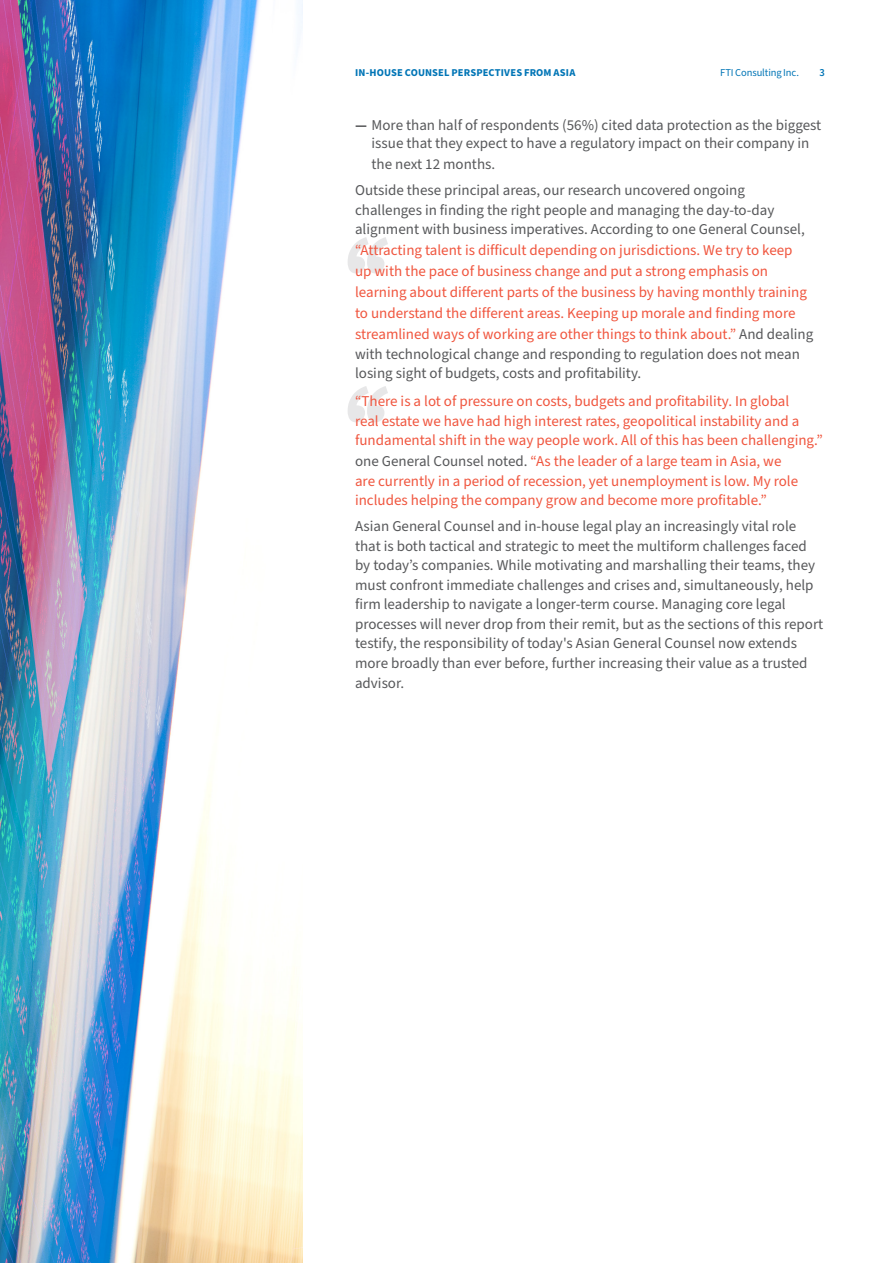
<style>
.page{position:relative;width:893px;height:1263px;background:#fff}
.page>*{position:absolute;margin:0;border:0;box-sizing:border-box;transform-origin:0 0}
.Body_copy{font:15px/19.5px "Source Sans Pro";color:#57585a}
.Body_copy-2{font:15px/21px "Source Sans Pro";color:#f0553e}
.Running_head_dark_blue{font:700 10.5px "Source Sans Pro";letter-spacing:.015em;color:#0075b6}
.Boilerplate{font:10.5px "Source Sans Pro";letter-spacing:-.01em;color:#0075b6}
.Folio{font:600 10.5px "Source Sans Pro";color:#0075b6}
.s1{font-weight:700}
.s2{color:#57585a}
</style>
<div class="page">
<svg style="left:348px;top:237px;width:40px;height:36px"></svg>
<svg style="left:348px;top:386px;width:40px;height:36px"></svg>
<img style="left:0;top:0;width:303px;height:1263px">
<p class="Running_head_dark_blue" style="left:355px;top:65px;width:222px">IN-HOUSE COUNSEL PERSPECTIVES FROM ASIA</p>
<p class="Boilerplate" style="left:720px;top:65px;width:80px">FTI Consulting Inc.</p>
<p class="Folio" style="left:819px;top:66px;width:7px">3</p>
<p class="Body_copy" style="left:355px;top:117px;width:468px;line-height:18px;text-align:center"><span class="s1">—</span> More than half of respondents (56%) cited data protection as the biggest issue that they expect to have a regulatory impact on their company in</p>
<p class="Body_copy" style="left:372px;top:155px;width:125px">the next 12 months.</p>
<p class="Body_copy" style="left:355px;top:181px;width:451px">Outside these principal areas, our research uncovered ongoing challenges in finding the right people and managing the day-to-day alignment with business imperatives. According to one General Counsel,</p>
<p class="Body_copy-2" style="left:355px;top:240px;width:460px">“Attracting talent is difficult depending on jurisdictions. We try to keep<br>up with the pace of business change and put a strong emphasis on learning about different parts of the business by having monthly training to understand the different areas. Keeping up morale and finding more streamlined ways of working are other things to think about.” <span class="s2">And dealing</span></p>
<p class="Body_copy" style="left:355px;top:345px;width:446px">with technological change and responding to regulation does not mean losing sight of budgets, costs and profitability.</p>
<p class="Body_copy-2" style="left:355px;top:392px;width:469px;line-height:19.5px">“There is a lot of pressure on costs, budgets and profitability. In global<br>real estate we have had high interest rates, geopolitical instability and a fundamental shift in the way people work. All of this has been challenging.”</p>
<p class="Body_copy-2" style="left:355px;top:452px;width:445px;line-height:19.5px"><span class="s2">one General Counsel noted.</span> “As the leader of a large team in Asia, we are currently in a period of recession, yet unemployment is low. My role includes helping the company grow and become more profitable.”</p>
<p class="Body_copy" style="left:355px;top:517px;width:470px">Asian General Counsel and in-house legal play an increasingly vital role that is both tactical and strategic to meet the multiform challenges faced by today’s companies. While motivating and marshalling their teams, they must confront immediate challenges and crises and, simultaneously, help firm leadership to navigate a longer-term course. Managing core legal processes will never drop from their remit, but as the sections of this report testify, the responsibility of today's Asian General Counsel now extends more broadly than ever before, further increasing their value as a trusted advisor.</p>
</div>
